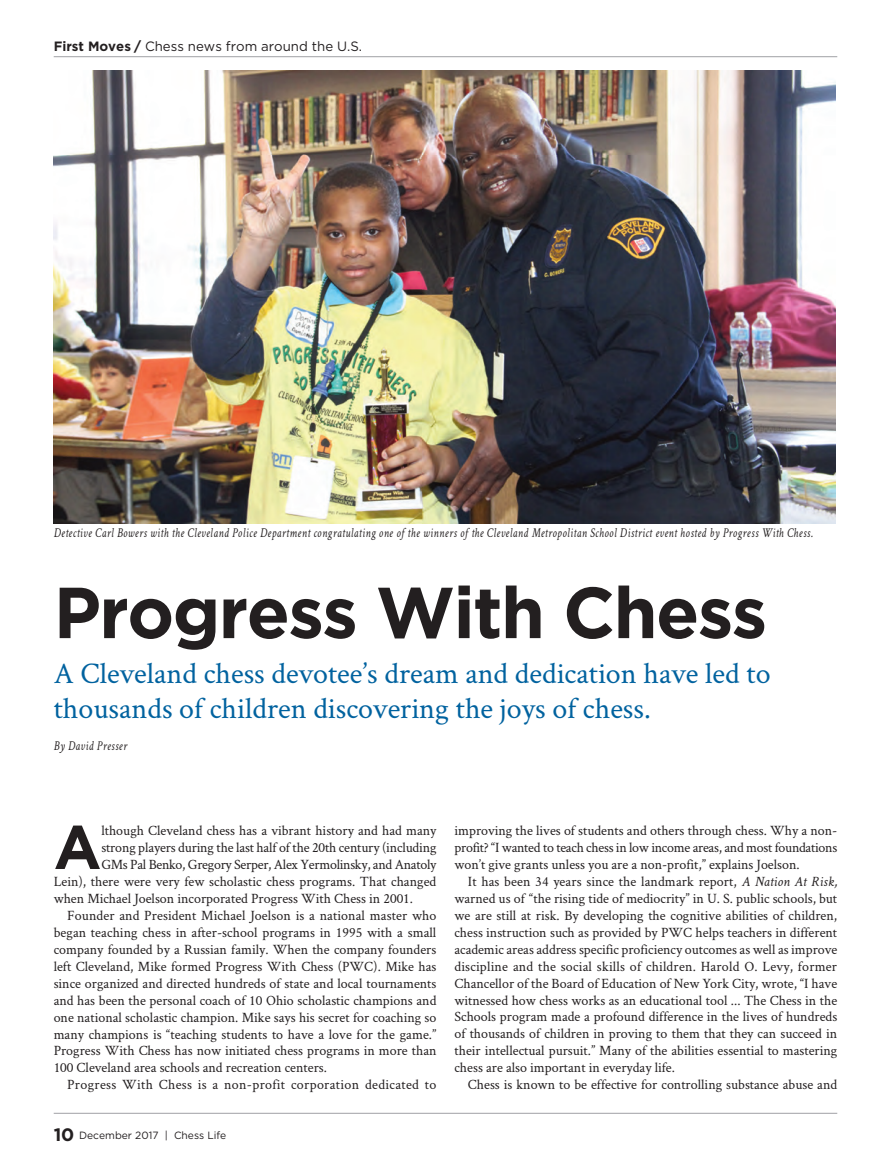
<style>
.page{position:relative;width:891px;height:1161px;background:#fff}
.page>*{position:absolute;margin:0;border:0;box-sizing:border-box;transform-origin:0 0}
.t1{font:700 72px "Gotham";letter-spacing:-.02em;color:#231f20}
.t2{font:700 61.5px "Gotham";color:#231f20}
.t3{font:30px/34.5px "Crimson Text";color:#00629f}
.t4{font:14.25px/17px "Crimson Text";color:#231f20;text-align:justify}
.t5{font:14.25px "Crimson Text";letter-spacing:-.02em;color:#231f20}
.t6{font:14.25px "Crimson Text";letter-spacing:.025em;color:#231f20}
.t7{font:italic 13.5px "Crimson Text";letter-spacing:.04em;color:#231f20;scale:.8 1}
.t8{font:13.5px "Gotham";color:#231f20}
.t9{font:10.5px "Gotham";color:#231f20}
.s1{font-weight:700}
.s2{font-weight:700;font-size:18px}
.s3{font-style:italic}
</style>
<div class="page">
<img style="left:54px;top:71px;width:781px;height:452px">
<hr style="left:54px;top:56px;width:783px;height:1px;background:#a0a1a5">
<hr style="left:54px;top:1112px;width:783px;height:1px;background:#a0a1a5">
<p class="t8" style="left:54px;top:42px;width:310px"><span class="s1">First Moves /</span> Chess news from around the U.S.</p>
<p class="t7" style="left:54px;top:524px;width:949px">Detective Carl Bowers with the Cleveland Police Department congratulating one of the winners of the Cleveland Metropolitan School District event hosted by Progress With Chess.</p>
<h1 class="t1" style="left:54px;top:587px;width:714px">Progress With Chess</h1>
<h3 class="t3" style="left:54px;top:655px;width:718px">A Cleveland chess devotee’s dream and dedication have led to thousands of children discovering the joys of chess.</h3>
<p class="t7" style="left:54px;top:737px;width:93px">By David Presser</p>
<h2 class="t2" style="left:54px;top:825px;width:49px">A</h2>
<p class="t4" style="left:101px;top:821px;width:336px">lthough Cleveland chess has a vibrant history and had many</p>
<p class="t4" style="left:101px;top:838px;width:336px">strong players during the last half of the 20th century (including</p>
<p class="t5" style="left:101px;top:854px;width:336px">GMs Pal Benko, Gregory Serper, Alex Yermolinsky, and Anatoly</p>
<p class="t4" style="left:54px;top:872px;width:384px">Lein), there were very few scholastic chess programs. That changed</p>
<p class="t4" style="left:54px;top:889px;width:361px">when Michael Joelson incorporated Progress With Chess in 2001.</p>
<p class="t4" style="left:67px;top:906px;width:370px">Founder and President Michael Joelson is a national master who</p>
<p class="t4" style="left:54px;top:923px;width:384px">began teaching chess in after-school programs in 1995 with a small</p>
<p class="t4" style="left:54px;top:940px;width:384px">company founded by a Russian family. When the company founders</p>
<p class="t4" style="left:54px;top:956px;width:384px">left Cleveland, Mike formed Progress With Chess (PWC). Mike has</p>
<p class="t4" style="left:54px;top:973px;width:384px">since organized and directed hundreds of state and local tournaments</p>
<p class="t4" style="left:54px;top:990px;width:384px">and has been the personal coach of 10 Ohio scholastic champions and</p>
<p class="t4" style="left:54px;top:1007px;width:384px">one national scholastic champion. Mike says his secret for coaching so</p>
<p class="t4" style="left:54px;top:1024px;width:384px">many champions is “teaching students to have a love for the game.”</p>
<p class="t4" style="left:54px;top:1041px;width:384px">Progress With Chess has now initiated chess programs in more than</p>
<p class="t4" style="left:54px;top:1058px;width:275px">100 Cleveland area schools and recreation centers.</p>
<p class="t6" style="left:67px;top:1074px;width:370px">Progress With Chess is a non-profit corporation dedicated to</p>
<p class="t9" style="left:54px;top:1131px;width:174px"><span class="s2">10</span> December 2017 | Chess Life</p>
<p class="t4" style="left:454px;top:821px;width:384px">improving the lives of students and others through chess. Why a non&shy;profit? “I wanted to teach chess in low income areas, and most foundations won’t give grants unless you are a non-profit,” explains Joelson.</p>
<p class="t4" style="left:454px;top:872px;width:384px;text-indent:14px">It has been 34 years since the landmark report, <span class="s3">A Nation At Risk, </span>warned us of “the rising tide of mediocrity” in U. S. public schools, but we are still at risk. By developing the cognitive abilities of children, chess instruction such as provided by PWC helps teachers in different academic areas address specific proficiency outcomes as well as improve discipline and the social skills of children. Harold O. Levy, former Chancellor of the Board of Education of New York City, wrote, “I have witnessed how chess works as an educational tool ... The Chess in the Schools program made a profound difference in the lives of hundreds of thousands of children in proving to them that they can succeed in their intellectual pursuit.” Many of the abilities essential to mastering chess are also important in everyday life.</p>
<p class="t4" style="left:468px;top:1075px;width:370px">Chess is known to be effective for controlling substance abuse and</p>
</div>
